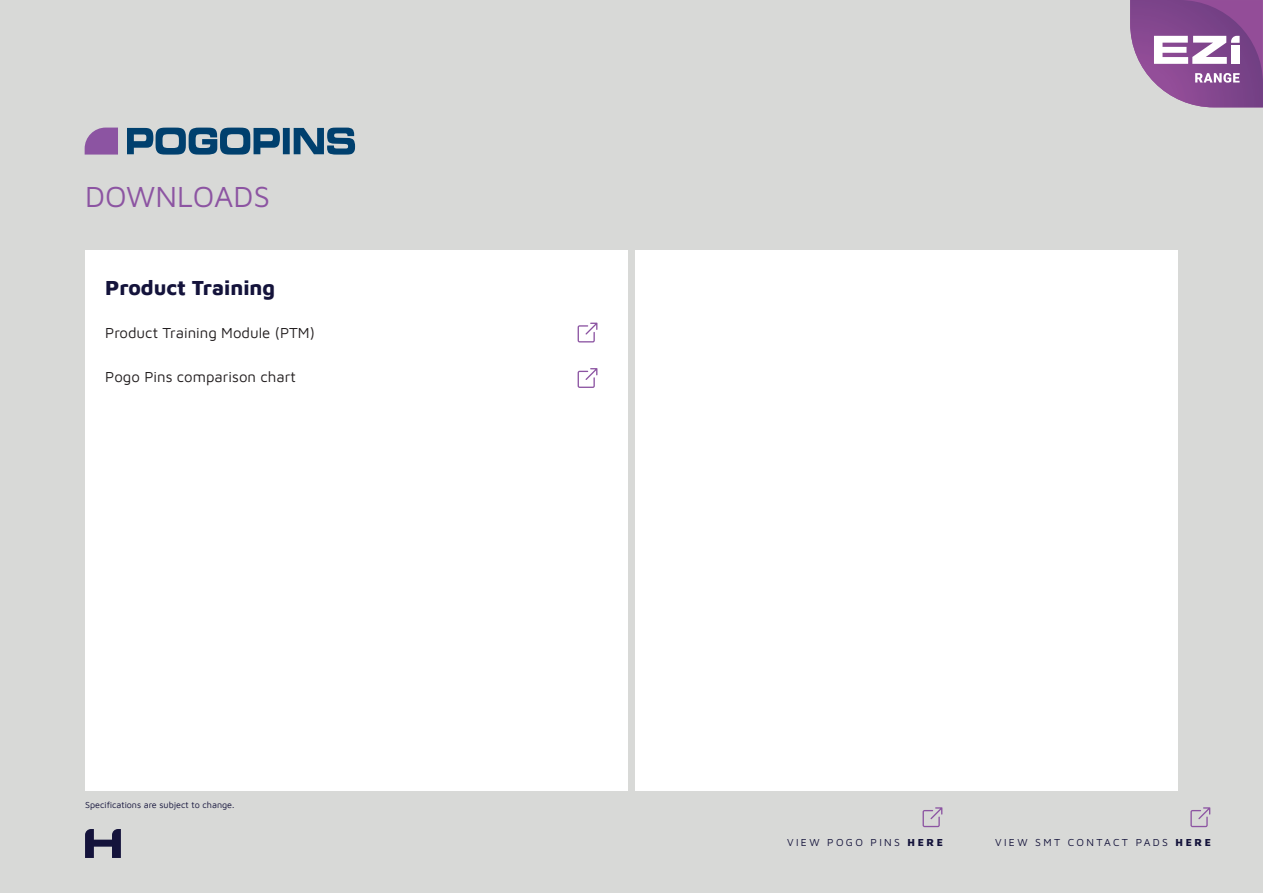
<style>
.page{position:relative;width:1263px;height:893px;background:#d8d9d7}
.page>*{position:absolute;margin:0;border:0;box-sizing:border-box;transform-origin:0 0}
.t1{font:30px "Maven Pro";color:#8c54a2}
.t2{font:21px "Maven Pro";color:#14133b}
.t3{font:15px "Maven Pro";color:#231f20}
.t4{font:10.5px "Maven Pro";letter-spacing:.22em;color:#14133b}
.t5{font:9px "Maven Pro";color:#14133b}
</style>
<div class="page">
<div style="left:85px;top:251px;width:542px;height:540px;background:#fff"></div>
<div style="left:636px;top:251px;width:542px;height:540px;background:#fff"></div>
<svg style="left:578px;top:323px;width:19px;height:19px"></svg>
<svg style="left:578px;top:368px;width:19px;height:20px"></svg>
<svg style="left:1190px;top:807px;width:20px;height:20px"></svg>
<svg style="left:922px;top:807px;width:20px;height:20px"></svg>
<svg style="left:85px;top:128px;width:33px;height:27px"></svg>
<svg style="left:127px;top:128px;width:228px;height:27px"></svg>
<svg style="left:85px;top:829px;width:36px;height:29px"></svg>
<svg style="left:1130px;top:0;width:133px;height:107px;background:#9a6ca3"></svg>
<div style="left:1231px;top:45px;width:8px;height:19px;background:#fff"></div>
<h1 class="t1" style="left:85px;top:176px;width:186px">DOWNLOADS</h1>
<h2 class="t2" style="left:105px;top:273px;width:171px">Product Training</h2>
<p class="t3" style="left:105px;top:323px;width:211px">Product Training Module (PTM)</p>
<p class="t3" style="left:105px;top:366px;width:192px">Pogo Pins comparison chart</p>
<p class="t5" style="left:85px;top:799px;width:151px">Specifications are subject to change.</p>
<p class="t4" style="left:787px;top:835px;width:157px">VIEW POGO PINS HERE</p>
<p class="t4" style="left:995px;top:835px;width:217px">VIEW SMT CONTACT PADS HERE</p>
</div>
